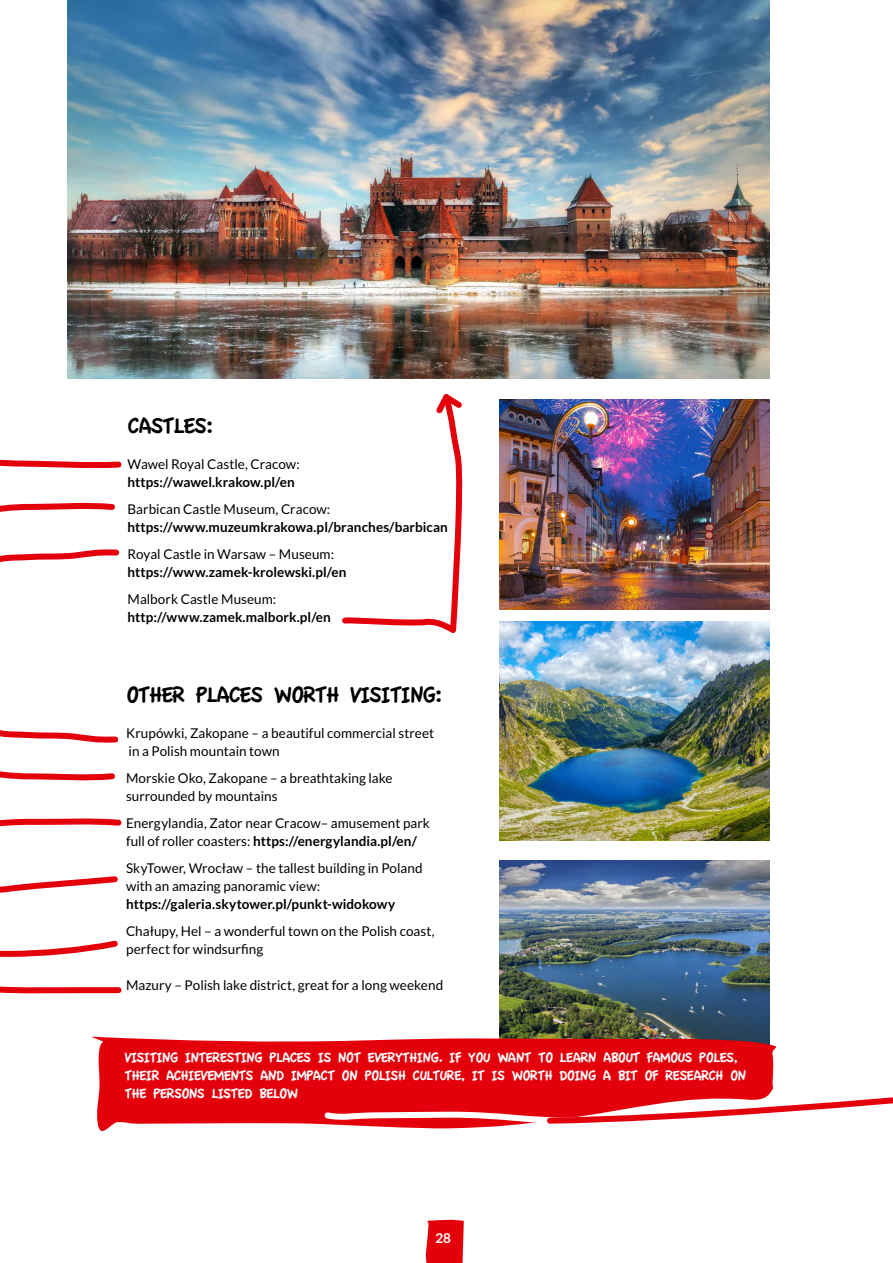
<style>
.page{position:relative;width:893px;height:1263px;background:#fff}
.page>*{position:absolute;margin:0;border:0;box-sizing:border-box;transform-origin:0 0}
.t1{font:24px "Apple Casual";letter-spacing:-.05em;color:#000}
.t2{font:15px/18px "Apple Casual";letter-spacing:-.05em;color:#fff}
.t3{font:13.5px/18px "Lato";color:#000}
.t4{font:700 13.5px/18px "Lato";letter-spacing:.005em;color:#000}
.t5{font:700 13.5px "Lato";color:#fff}
.s1{font-weight:400}
.s2{font-weight:700}
</style>
<div class="page">
<img style="left:500px;top:621px;width:270px;height:220px">
<img style="left:500px;top:860px;width:270px;height:177px">
<img style="left:68px;top:0;width:702px;height:378px">
<svg style="left:92px;top:1037px;width:685px;height:94px;background:#e31f28"></svg>
<svg style="left:0;top:459px;width:122px;height:9px"></svg>
<svg style="left:0;top:502px;width:115px;height:10px"></svg>
<svg style="left:0;top:549px;width:120px;height:14px"></svg>
<svg style="left:342px;top:394px;width:121px;height:239px"></svg>
<svg style="left:0;top:818px;width:122px;height:9px"></svg>
<svg style="left:0;top:771px;width:115px;height:10px"></svg>
<svg style="left:0;top:730px;width:119px;height:13px"></svg>
<svg style="left:0;top:876px;width:118px;height:17px"></svg>
<svg style="left:0;top:940px;width:118px;height:17px"></svg>
<svg style="left:0;top:986px;width:122px;height:8px"></svg>
<svg style="left:320px;top:1085px;width:573px;height:42px"></svg>
<img style="left:500px;top:399px;width:270px;height:210px">
<svg style="left:425px;top:1220px;width:39px;height:43px;background:#e5141e"></svg>
<p class="t1" style="left:128px;top:413px;width:88px">CASTLES:</p>
<p class="t4" style="left:128px;top:455px;width:174px"><span class="s1">Wawel Royal Castle, Cracow: </span>https://wawel.krakow.pl/en</p>
<p class="t3" style="left:128px;top:500px;width:204px">Barbican Castle Museum, Cracow:</p>
<p class="t4" style="left:128px;top:518px;width:322px">https://www.muzeumkrakowa.pl/branches/barbican</p>
<p class="t4" style="left:128px;top:545px;width:220px"><span class="s1">Royal Castle in Warsaw – Museum: </span>https://www.zamek-krolewski.pl/en</p>
<p class="t4" style="left:128px;top:590px;width:205px"><span class="s1">Malbork Castle Museum: </span>http://www.zamek.malbork.pl/en</p>
<p class="t1" style="left:126px;top:682px;width:318px">OTHER PLACES WORTH VISITING:</p>
<p class="t3" style="left:126px;top:724px;width:310px">Krupówki, Zakopane – a beautiful commercial street in a Polish mountain town</p>
<p class="t3" style="left:126px;top:769px;width:268px">Morskie Oko, Zakopane – a breathtaking lake surrounded by mountains</p>
<p class="t3" style="left:126px;top:814px;width:305px">Energylandia, Zator near Cracow– amusement park full of roller coasters: <span class="s2">https://energylandia.pl/en/</span></p>
<p class="t3" style="left:126px;top:859px;width:298px">SkyTower, Wrocław – the tallest building in Poland with an amazing panoramic view: <span class="s2">https://galeria.skytower.pl/punkt-widokowy</span></p>
<p class="t3" style="left:126px;top:922px;width:310px">Chałupy, Hel – a wonderful town on the Polish coast, perfect for windsurfing</p>
<p class="t3" style="left:126px;top:976px;width:319px">Mazury – Polish lake district, great for a long weekend</p>
<p class="t2" style="left:124px;top:1049px;width:623px">VISITING INTERESTING PLACES IS NOT EVERYTHING. IF YOU WANT TO LEARN ABOUT FAMOUS POLES,<br>THEIR ACHIEVEMENTS AND IMPACT ON POLISH CULTURE, IT IS WORTH DOING A BIT OF RESEARCH ON<br>THE PERSONS LISTED BELOW</p>
<p class="t5" style="left:435px;top:1230px;width:17px">28</p>
</div>
